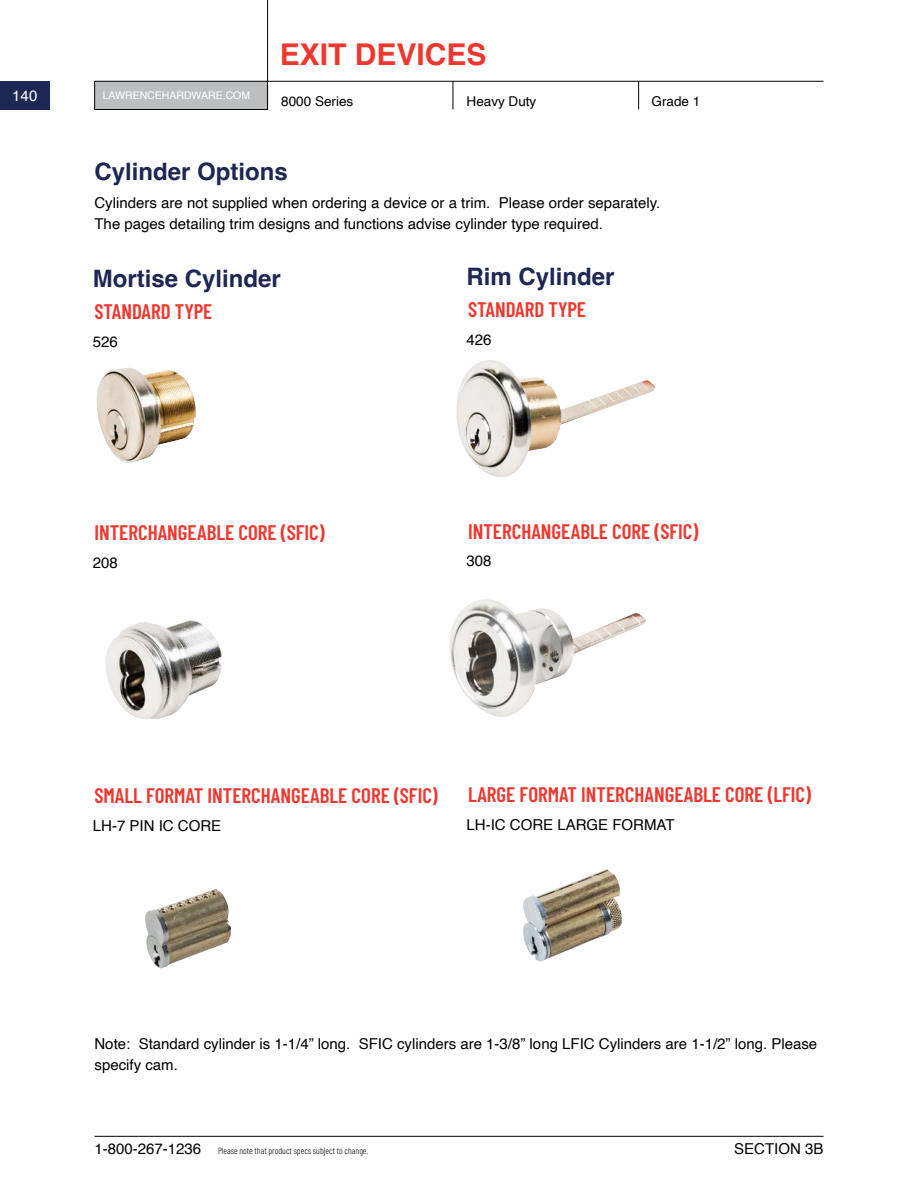
<style>
.page{position:relative;width:918px;height:1188px;background:#fff}
.page>*{position:absolute;margin:0;border:0;box-sizing:border-box;transform-origin:0 0}
.t1{font:700 30px "Helvetica";color:#ee372f}
.t2{font:700 24px "Helvetica";color:#1d2754}
.t3{font:600 21px "Barlow Condensed";color:#ee372f}
.t4{font:15px/21px "Helvetica";color:#000}
.t5{font:15px "Helvetica";color:#fff}
.t6{font:13.5px "Helvetica";color:#000}
.t7{font:10.5px "Helvetica";color:#fff}
.t8{font:300 9px "Barlow Condensed";color:#000}
</style>
<div class="page">
<img style="left:96px;top:368px;width:100px;height:95px">
<img style="left:105px;top:620px;width:117px;height:99px">
<img style="left:456px;top:360px;width:199px;height:117px">
<img style="left:449px;top:599px;width:197px;height:118px">
<img style="left:145px;top:889px;width:86px;height:80px">
<img style="left:523px;top:869px;width:99px;height:93px">
<hr style="left:267px;top:0;width:1px;height:110px;background:#000">
<svg style="left:453px;top:82px;width:1px;height:28px"></svg>
<svg style="left:638px;top:82px;width:1px;height:27px"></svg>
<hr style="left:268px;top:81px;width:556px;height:1px;background:#000">
<div style="left:95px;top:81px;width:172px;height:29px;background:#bcbec0"></div>
<div style="left:94px;top:81px;width:174px;height:29px;border:1px solid #000"></div>
<div style="left:0;top:81px;width:50px;height:29px;background:#1d2754"></div>
<hr style="left:94px;top:1136px;width:730px;height:1px;background:#000">
<p class="t5" style="left:12px;top:84px;width:27px">140</p>
<p class="t7" style="left:103px;top:87px;width:149px">LAWRENCEHARDWARE.COM</p>
<h1 class="t1" style="left:280px;top:36px;width:208px">EXIT DEVICES</h1>
<p class="t6" style="left:281px;top:90px;width:74px">8000 Series</p>
<p class="t6" style="left:467px;top:90px;width:71px">Heavy Duty</p>
<p class="t6" style="left:652px;top:90px;width:50px">Grade 1</p>
<h2 class="t2" style="left:94px;top:157px;width:195px">Cylinder Options</h2>
<p class="t4" style="left:94px;top:192px;width:567px">Cylinders are not supplied when ordering a device or a trim. Please order separately.<br>The pages detailing trim designs and functions advise cylinder type required.</p>
<h2 class="t2" style="left:93px;top:264px;width:190px">Mortise Cylinder</h2>
<h3 class="t3" style="left:94px;top:296px;width:120px">STANDARD TYPE</h3>
<p class="t4" style="left:93px;top:331px;width:27px">526</p>
<h3 class="t3" style="left:94px;top:518px;width:232px">INTERCHANGEABLE CORE (SFIC)</h3>
<p class="t4" style="left:93px;top:553px;width:27px">208</p>
<h2 class="t2" style="left:467px;top:262px;width:150px">Rim Cylinder</h2>
<h3 class="t3" style="left:468px;top:295px;width:120px">STANDARD TYPE</h3>
<p class="t4" style="left:467px;top:330px;width:27px">426</p>
<h3 class="t3" style="left:468px;top:516px;width:232px">INTERCHANGEABLE CORE (SFIC)</h3>
<p class="t4" style="left:467px;top:551px;width:27px">308</p>
<h3 class="t3" style="left:94px;top:781px;width:345px">SMALL FORMAT INTERCHANGEABLE CORE (SFIC)</h3>
<p class="t4" style="left:93px;top:816px;width:130px">LH-7 PIN IC CORE</p>
<h3 class="t3" style="left:468px;top:779px;width:345px">LARGE FORMAT INTERCHANGEABLE CORE (LFIC)</h3>
<p class="t4" style="left:467px;top:814px;width:210px">LH-IC CORE LARGE FORMAT</p>
<p class="t4" style="left:94px;top:1033px;width:724px">Note: Standard cylinder is 1-1/4” long. SFIC cylinders are 1-3/8” long LFIC Cylinders are 1-1/2” long. Please specify cam.</p>
<p class="t4" style="left:94px;top:1139px;width:108px">1-800-267-1236</p>
<p class="t4" style="left:734px;top:1139px;width:91px">SECTION 3B</p>
<p class="t8" style="left:218px;top:1144px;width:152px">Please note that product specs subject to change.</p>
</div>
